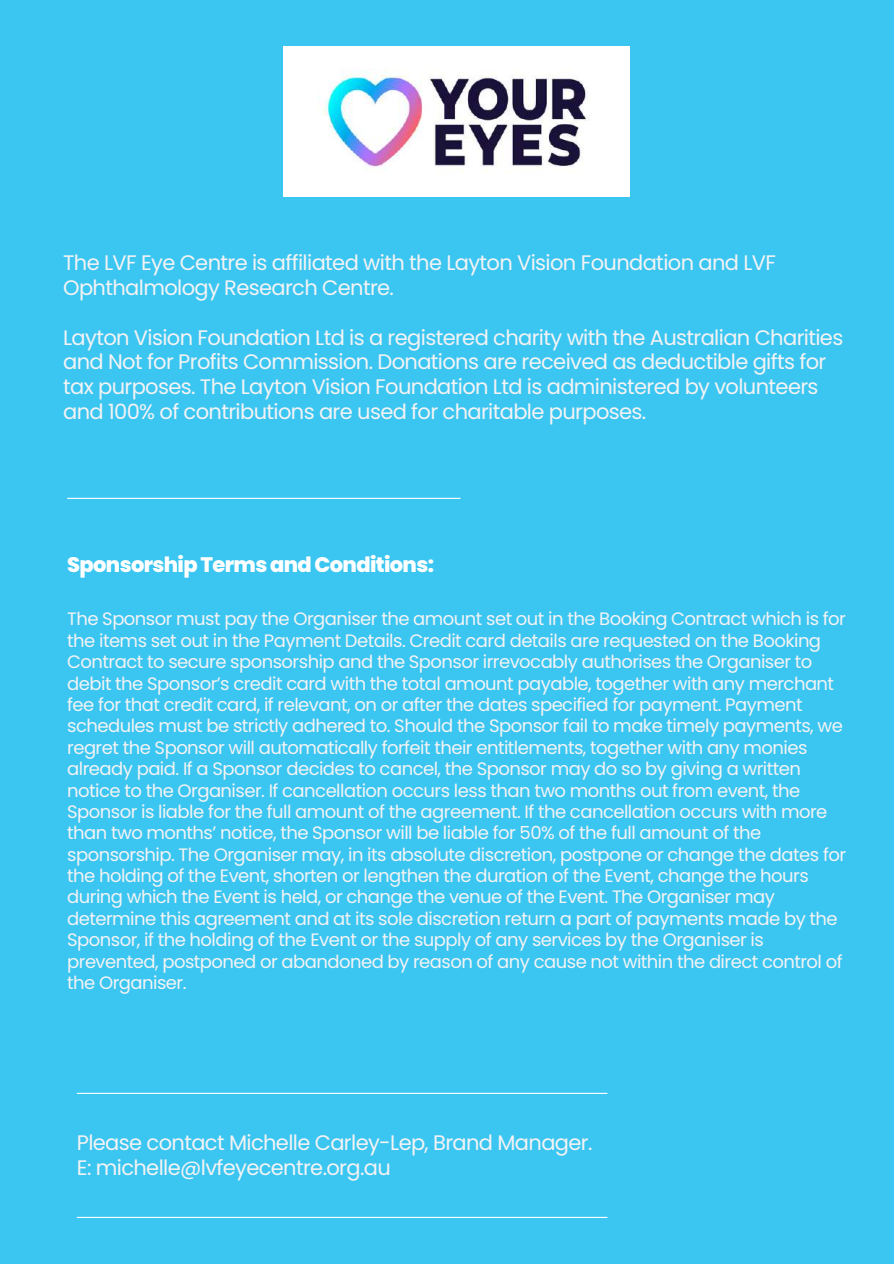
<style>
.page{position:relative;width:894px;height:1264px;background:#fff}
.page>*{position:absolute;margin:0;border:0;box-sizing:border-box;transform-origin:0 0}
.t1{font:21px/24.8px "Poppins";letter-spacing:-.03em;color:#f4f3f5}
.t2{font:800 21px "Poppins";letter-spacing:-.03em;color:#fff}
.t3{font:18px/21.3px "Poppins";letter-spacing:-.03em;color:#f4f3f5}
</style>
<div class="page">
<div style="left:0;top:0;width:893px;height:1263px;background:#3bc6f1"></div>
<hr style="left:77px;top:1092px;width:530px;height:1px;background:#fff">
<hr style="left:67px;top:498px;width:393px;height:1px;background:#fff">
<img style="left:283px;top:46px;width:346px;height:151px">
<hr style="left:77px;top:1216px;width:530px;height:1px;background:#fff">
<p class="t1" style="left:63px;top:250px;width:714px">The LVF Eye Centre is affiliated with the Layton Vision Foundation and LVF<br>Ophthalmology Research Centre.</p>
<p class="t1" style="left:63px;top:325px;width:781px">Layton Vision Foundation Ltd is a registered charity with the Australian Charities and Not for Profits Commission. Donations are received as deductible gifts for tax purposes. The Layton Vision Foundation Ltd is administered by volunteers and 100% of contributions are used for charitable purposes.</p>
<p class="t2" style="left:67px;top:550px;width:368px">Sponsorship Terms and Conditions:</p>
<p class="t3" style="left:67px;top:608px;width:780px">The Sponsor must pay the Organiser the amount set out in the Booking Contract which is for the items set out in the Payment Details. Credit card details are requested on the Booking Contract to secure sponsorship and the Sponsor irrevocably authorises the Organiser to debit the Sponsor’s credit card with the total amount payable, together with any merchant fee for that credit card, if relevant, on or after the dates specified for payment. Payment schedules must be strictly adhered to. Should the Sponsor fail to make timely payments, we regret the Sponsor will automatically forfeit their entitlements, together with any monies already paid. If a Sponsor decides to cancel, the Sponsor may do so by giving a written notice to the Organiser. If cancellation occurs less than two months out from event, the Sponsor is liable for the full amount of the agreement. If the cancellation occurs with more than two months’ notice, the Sponsor will be liable for 50% of the full amount of the sponsorship. The Organiser may, in its absolute discretion, postpone or change the dates for the holding of the Event, shorten or lengthen the duration of the Event, change the hours during which the Event is held, or change the venue of the Event. The Organiser may determine this agreement and at its sole discretion return a part of payments made by the Sponsor, if the holding of the Event or the supply of any services by the Organiser is prevented, postponed or abandoned by reason of any cause not within the direct control of the Organiser.</p>
<p class="t1" style="left:77px;top:1130px;width:517px">Please contact Michelle Carley-Lep, Brand Manager.<br>E: michelle@lvfeyecentre.org.au</p>
</div>
